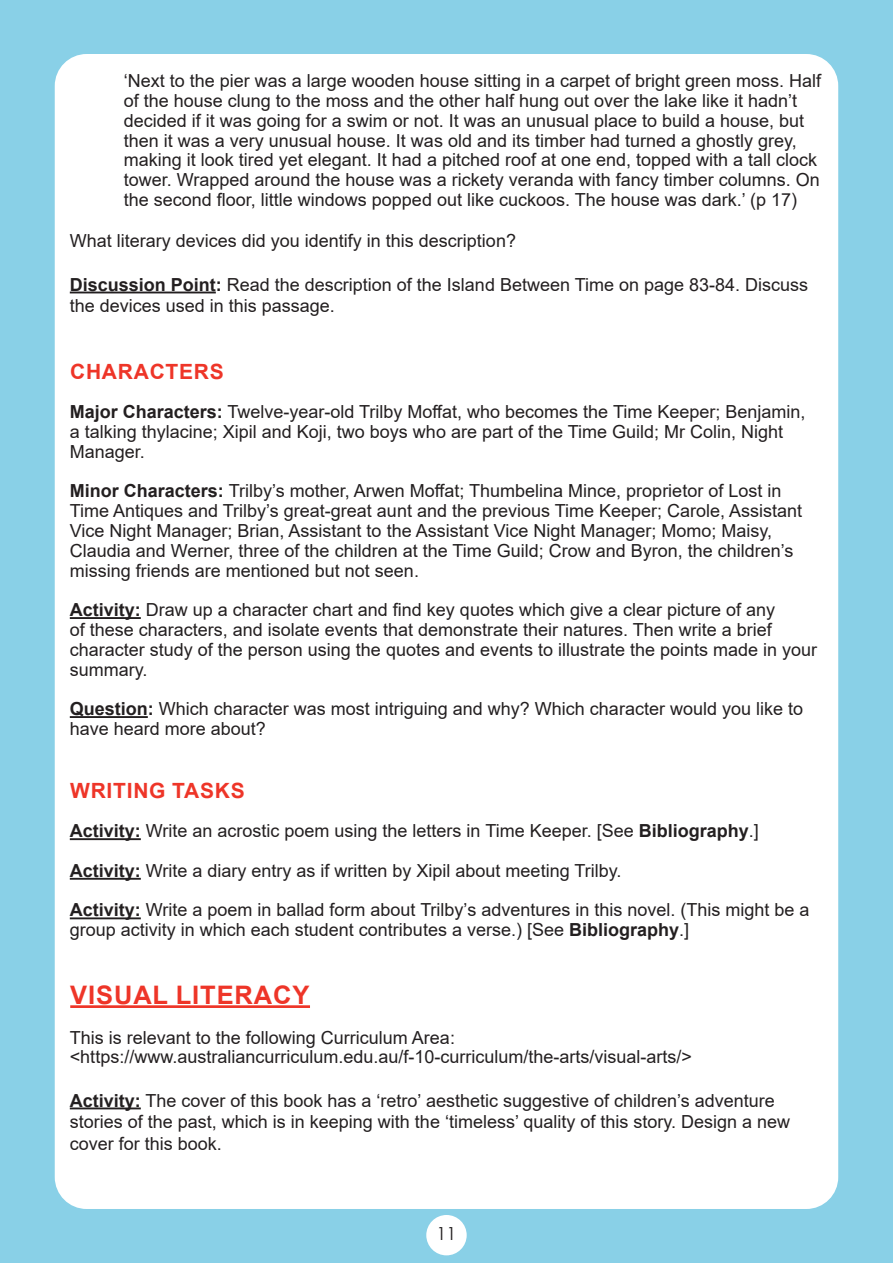
<style>
.page{position:relative;width:893px;height:1263px;background:#89d0e7}
.page>*{position:absolute;margin:0;border:0;box-sizing:border-box;transform-origin:0 0}
.t1{font:700 25.5px "Arial";letter-spacing:.035em;color:#ee3528}
.t2{font:700 21px "Arial";letter-spacing:.035em;color:#ee3528}
.t3{font:18px/19.8px "Arial";color:#231f20}
.t4{font:18px "Century Gothic";color:#231f20}
.s1{font-weight:700}
</style>
<div class="page">
<div style="left:55px;top:54px;width:783px;height:1155px;background:#fff;border-radius:32px"></div>
<div style="left:426px;top:1215px;width:41px;height:40px;background:#fff;border-radius:50%"></div>
<hr style="left:70px;top:292px;width:146px;height:1px;background:#231f20">
<hr style="left:70px;top:617px;width:71px;height:2px;background:#231f20">
<hr style="left:70px;top:716px;width:78px;height:2px;background:#231f20">
<hr style="left:70px;top:838px;width:71px;height:2px;background:#231f20">
<hr style="left:70px;top:878px;width:71px;height:2px;background:#231f20">
<hr style="left:70px;top:917px;width:71px;height:2px;background:#231f20">
<hr style="left:70px;top:1005px;width:240px;height:3px;background:#ee3528">
<hr style="left:70px;top:1107px;width:71px;height:2px;background:#231f20">
<p class="t3" style="left:124px;top:71px;width:699px">‘Next to the pier was a large wooden house sitting in a carpet of bright green moss. Half of the house clung to the moss and the other half hung out over the lake like it hadn’t decided if it was going for a swim or not. It was an unusual place to build a house, but then it was a very unusual house. It was old and its timber had turned a ghostly grey, making it look tired yet elegant. It had a pitched roof at one end, topped with a tall clock tower. Wrapped around the house was a rickety veranda with fancy timber columns. On the second floor, little windows popped out like cuckoos. The house was dark.’ (p 17)</p>
<p class="t3" style="left:70px;top:231px;width:448px">What literary devices did you identify in this description?</p>
<p class="t3" style="left:70px;top:273px;width:740px;line-height:21.6px"><span class="s1">Discussion Point:</span> Read the description of the Island Between Time on page 83-84. Discuss the devices used in this passage.</p>
<p class="t2" style="left:70px;top:356px;width:155px">CHARACTERS</p>
<p class="t3" style="left:70px;top:402px;width:737px"><span class="s1">Major Characters:</span> Twelve-year-old Trilby Moffat, who becomes the Time Keeper; Benjamin, a talking thylacine; Xipil and Koji, two boys who are part of the Time Guild; Mr Colin, Night<br>Manager.</p>
<p class="t3" style="left:70px;top:481px;width:734px"><span class="s1">Minor Characters:</span> Trilby’s mother, Arwen Moffat; Thumbelina Mince, proprietor of Lost in Time Antiques and Trilby’s great-great aunt and the previous Time Keeper; Carole, Assistant Vice Night Manager; Brian, Assistant to the Assistant Vice Night Manager; Momo; Maisy, Claudia and Werner, three of the children at the Time Guild; Crow and Byron, the children’s missing friends are mentioned but not seen.</p>
<p class="t3" style="left:70px;top:600px;width:749px"><span class="s1">Activity:</span> Draw up a character chart and find key quotes which give a clear picture of any<br>of these characters, and isolate events that demonstrate their natures. Then write a brief character study of the person using the quotes and events to illustrate the points made in your summary.</p>
<p class="t3" style="left:70px;top:699px;width:735px"><span class="s1">Question:</span> Which character was most intriguing and why? Which character would you like to have heard more about?</p>
<p class="t2" style="left:70px;top:775px;width:176px">WRITING TASKS</p>
<p class="t3" style="left:70px;top:811px;width:690px;line-height:39.6px"><span class="s1">Activity:</span> Write an acrostic poem using the letters in Time Keeper. [See <span class="s1">Bibliography</span>.]<br><span class="s1">Activity:</span> Write a diary entry as if written by Xipil about meeting Trilby.</p>
<p class="t3" style="left:70px;top:900px;width:741px"><span class="s1">Activity:</span> Write a poem in ballad form about Trilby’s adventures in this novel. (This might be a group activity in which each student contributes a verse.) [See <span class="s1">Bibliography</span>.]</p>
<h1 class="t1" style="left:70px;top:977px;width:241px">VISUAL LITERACY</h1>
<p class="t3" style="left:70px;top:1027px;width:624px">This is relevant to the following Curriculum Area: &lt;https://www.australiancurriculum.edu.au/f-10-curriculum/the-arts/visual-arts/&gt;</p>
<p class="t3" style="left:70px;top:1089px;width:722px;line-height:21.6px"><span class="s1">Activity:</span> The cover of this book has a ‘retro’ aesthetic suggestive of children’s adventure stories of the past, which is in keeping with the ‘timeless’ quality of this story. Design a new cover for this book.</p>
<p class="t4" style="left:436px;top:1221px;width:21px">11</p>
</div>
